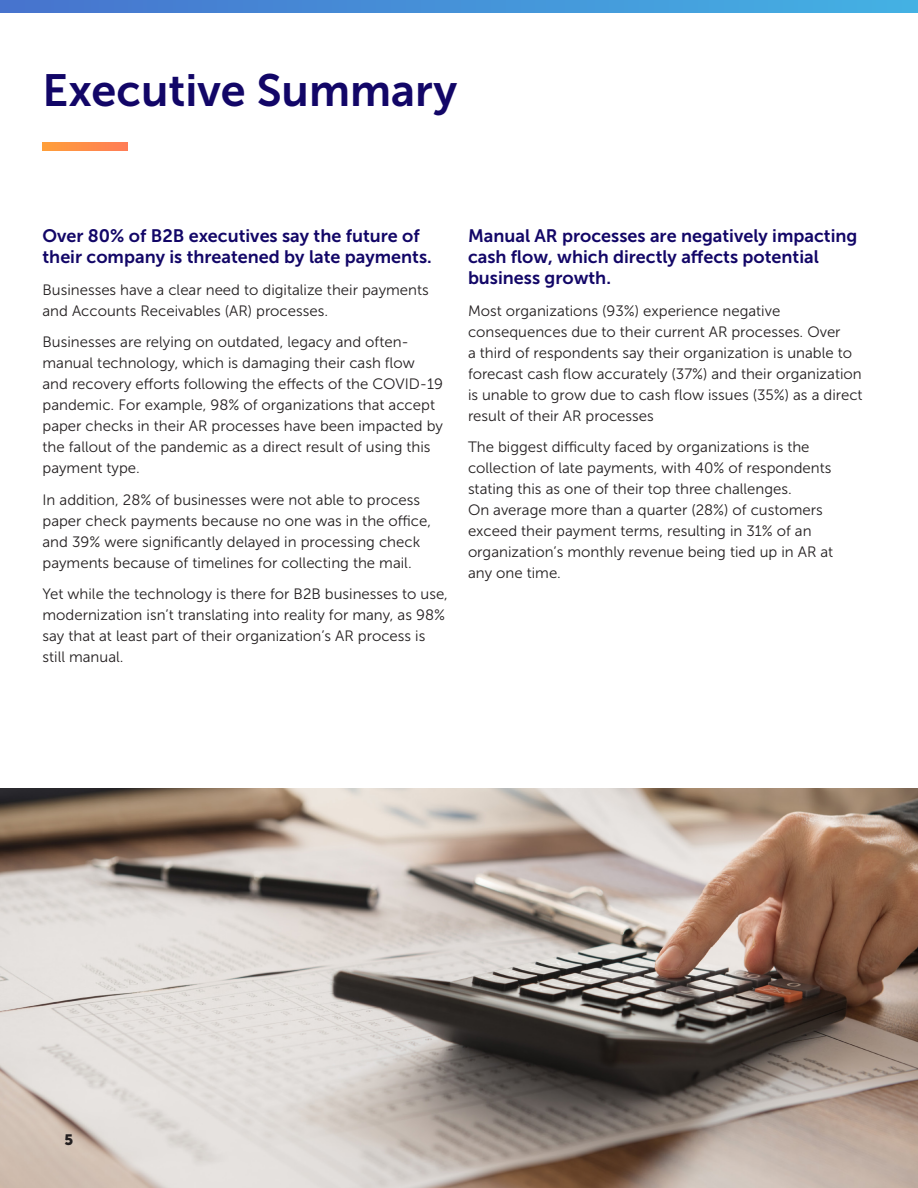
<style>
.page{position:relative;width:918px;height:1188px;background:#fff}
.page>*{position:absolute;margin:0;border:0;box-sizing:border-box;transform-origin:0 0}
.bodycopy{font:45px "Museo Sans 700";color:#120667}
.bodycopy-2{font:18px/21px "Museo Sans 700";color:#120667}
.bodycopy-3{font:15px/21px "Museo Sans 300";color:#231f20}
.t1{font:15px "Museo Sans 900";color:#231f20}
</style>
<div class="page">
<svg style="left:43px;top:142px;width:85px;height:9px"></svg>
<img style="left:0;top:788px;width:918px;height:400px">
<svg style="left:0;top:0;width:918px;height:13px;background:#4592d8"></svg>
<p class="bodycopy" style="left:43px;top:65px;width:416px">Executive Summary</p>
<p class="bodycopy-2" style="left:43px;top:225px;width:391px">Over 80% of B2B executives say the future of their company is threatened by late payments.</p>
<p class="bodycopy-3" style="left:43px;top:279px;width:388px">Businesses have a clear need to digitalize their payments and Accounts Receivables (AR) processes.</p>
<p class="bodycopy-3" style="left:43px;top:331px;width:402px">Businesses are relying on outdated, legacy and often&shy;manual technology, which is damaging their cash flow and recovery efforts following the effects of the COVID-19 pandemic. For example, 98% of organizations that accept paper checks in their AR processes have been impacted by the fallout of the pandemic as a direct result of using this payment type.</p>
<p class="bodycopy-3" style="left:43px;top:489px;width:390px">In addition, 28% of businesses were not able to process paper check payments because no one was in the office, and 39% were significantly delayed in processing check payments because of timelines for collecting the mail.</p>
<p class="bodycopy-3" style="left:43px;top:583px;width:407px">Yet while the technology is there for B2B businesses to use, modernization isn’t translating into reality for many, as 98% say that at least part of their organization’s AR process is still manual.</p>
<p class="bodycopy-2" style="left:468px;top:225px;width:391px">Manual AR processes are negatively impacting cash flow, which directly affects potential business growth.</p>
<p class="bodycopy-3" style="left:468px;top:300px;width:396px">Most organizations (93%) experience negative consequences due to their current AR processes. Over<br>a third of respondents say their organization is unable to forecast cash flow accurately (37%) and their organization is unable to grow due to cash flow issues (35%) as a direct result of their AR processes</p>
<p class="bodycopy-3" style="left:468px;top:436px;width:367px">The biggest difficulty faced by organizations is the collection of late payments, with 40% of respondents stating this as one of their top three challenges.<br>On average more than a quarter (28%) of customers exceed their payment terms, resulting in 31% of an organization’s monthly revenue being tied up in AR at any one time.</p>
<p class="t1" style="left:65px;top:1131px;width:10px">5</p>
</div>
